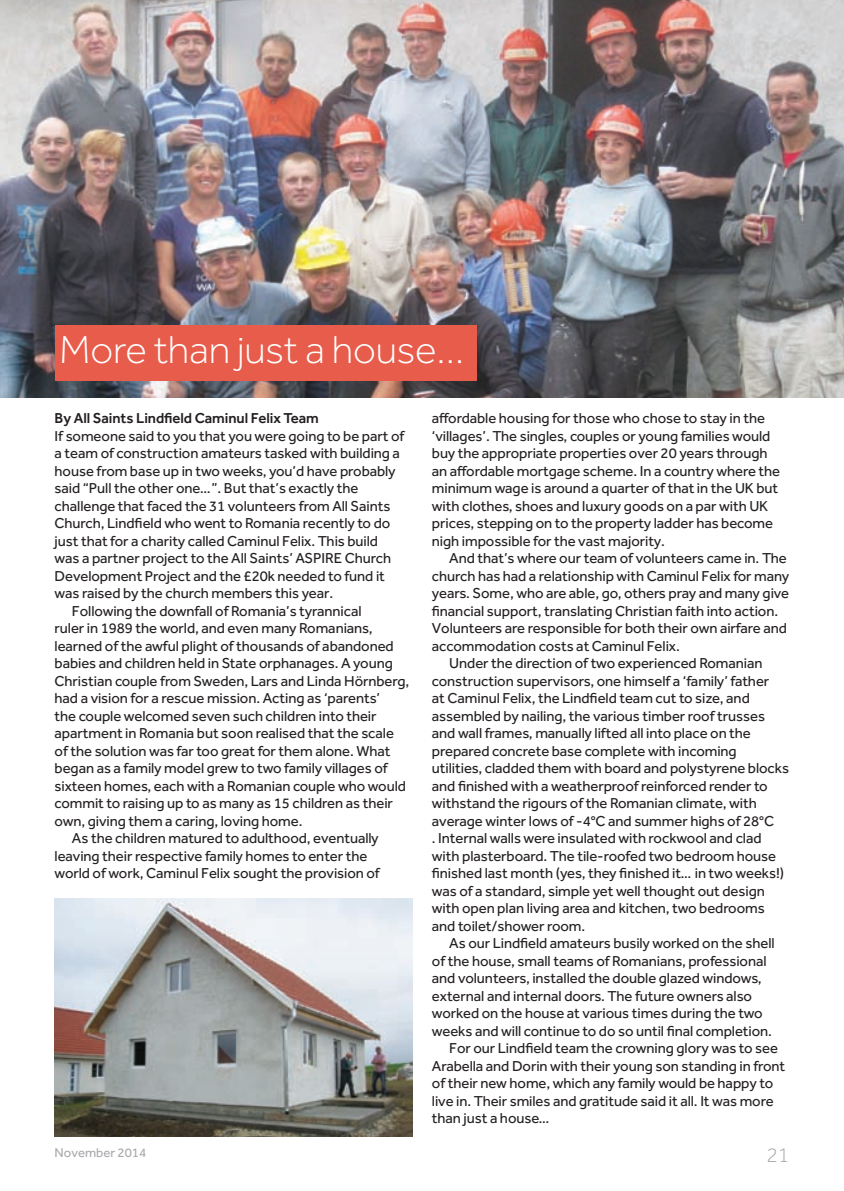
<style>
.page{position:relative;width:844px;height:1191px;background:#fff}
.page>*{position:absolute;margin:0;border:0;box-sizing:border-box;transform-origin:0 0}
.t1{font:300 40.25px "Effra";letter-spacing:-.005em;color:#fff}
.t2{font:300 21px "Effra";color:#a8a9ad}
.t3{font:14.88px/17.5px "Effra";letter-spacing:-.005em;color:#231f20}
.t4{font:500 14.88px "Effra";letter-spacing:-.005em;color:#231f20}
.t5{font:13.12px "Effra";color:#a8a9ad}
</style>
<div class="page">
<img style="left:0;top:0;width:843px;height:397px">
<div style="left:55px;top:325px;width:421px;height:56px;background:#e75c4b"></div>
<img style="left:55px;top:899px;width:357px;height:237px">
<h1 class="t1" style="left:59px;top:327px;width:406px">More than just a house…</h1>
<p class="t4" style="left:55px;top:409px;width:265px">By All Saints Lindfield Caminul Felix Team</p>
<p class="t3" style="left:55px;top:427px;width:351px">If someone said to you that you were going to be part of</p>
<p class="t3" style="left:55px;top:444px;width:347px">a team of construction amateurs tasked with building a</p>
<p class="t3" style="left:55px;top:462px;width:342px">house from base up in two weeks, you’d have probably</p>
<p class="t3" style="left:55px;top:479px;width:305px">said “Pull the other one…”. But that’s exactly the</p>
<p class="t3" style="left:55px;top:497px;width:337px">challenge that faced the 31 volunteers from All Saints</p>
<p class="t3" style="left:55px;top:514px;width:337px">Church, Lindfield who went to Romania recently to do</p>
<p class="t3" style="left:55px;top:532px;width:325px">just that for a charity called Caminul Felix. This build</p>
<p class="t3" style="left:55px;top:549px;width:338px">was a partner project to the All Saints’ ASPIRE Church</p>
<p class="t3" style="left:55px;top:567px;width:332px">Development Project and the £20k needed to fund it</p>
<p class="t3" style="left:55px;top:584px;width:280px">was raised by the church members this year.</p>
<p class="t3" style="left:72px;top:602px;width:291px">Following the downfall of Romania’s tyrannical</p>
<p class="t3" style="left:55px;top:619px;width:319px">ruler in 1989 the world, and even many Romanians,</p>
<p class="t3" style="left:55px;top:637px;width:340px">learned of the awful plight of thousands of abandoned</p>
<p class="t3" style="left:55px;top:654px;width:340px">babies and children held in State orphanages. A young</p>
<p class="t3" style="left:55px;top:672px;width:356px">Christian couple from Sweden, Lars and Linda Hörnberg,</p>
<p class="t3" style="left:55px;top:689px;width:327px">had a vision for a rescue mission. Acting as ‘parents’</p>
<p class="t3" style="left:55px;top:707px;width:323px">the couple welcomed seven such children into their</p>
<p class="t3" style="left:55px;top:724px;width:341px">apartment in Romania but soon realised that the scale</p>
<p class="t3" style="left:55px;top:742px;width:337px">of the solution was far too great for them alone. What</p>
<p class="t3" style="left:55px;top:759px;width:334px">began as a family model grew to two family villages of</p>
<p class="t3" style="left:55px;top:777px;width:353px">sixteen homes, each with a Romanian couple who would</p>
<p class="t3" style="left:55px;top:794px;width:340px">commit to raising up to as many as 15 children as their</p>
<p class="t3" style="left:55px;top:812px;width:249px">own, giving them a caring, loving home.</p>
<p class="t3" style="left:72px;top:829px;width:308px">As the children matured to adulthood, eventually</p>
<p class="t3" style="left:55px;top:847px;width:314px">leaving their respective family homes to enter the</p>
<p class="t3" style="left:55px;top:864px;width:326px">world of work, Caminul Felix sought the provision of</p>
<p class="t3" style="left:432px;top:409px;width:349px">affordable housing for those who chose to stay in the ‘villages’. The singles, couples or young families would buy the appropriate properties over 20 years through an affordable mortgage scheme. In a country where the minimum wage is around a quarter of that in the UK but with clothes, shoes and luxury goods on a par with UK prices, stepping on to the property ladder has become nigh impossible for the vast majority.</p>
<p class="t3" style="left:449px;top:549px;width:339px">And that’s where our team of volunteers came in. The</p>
<p class="t3" style="left:432px;top:566px;width:359px">church has had a relationship with Caminul Felix for many</p>
<p class="t3" style="left:432px;top:584px;width:359px">years. Some, who are able, go, others pray and many give</p>
<p class="t3" style="left:432px;top:601px;width:347px">financial support, translating Christian faith into action.</p>
<p class="t3" style="left:432px;top:619px;width:356px">Volunteers are responsible for both their own airfare and</p>
<p class="t3" style="left:432px;top:636px;width:249px">accommodation costs at Caminul Felix.</p>
<p class="t3" style="left:449px;top:654px;width:315px">Under the direction of two experienced Romanian</p>
<p class="t3" style="left:432px;top:671px;width:339px">construction supervisors, one himself a ‘family’ father</p>
<p class="t3" style="left:432px;top:689px;width:319px">at Caminul Felix, the Lindfield team cut to size, and</p>
<p class="t3" style="left:432px;top:706px;width:334px">assembled by nailing, the various timber roof trusses</p>
<p class="t3" style="left:432px;top:724px;width:320px">and wall frames, manually lifted all into place on the</p>
<p class="t3" style="left:432px;top:741px;width:306px">prepared concrete base complete with incoming</p>
<p class="t3" style="left:432px;top:759px;width:358px">utilities, cladded them with board and polystyrene blocks</p>
<p class="t3" style="left:432px;top:776px;width:337px">and finished with a weatherproof reinforced render to</p>
<p class="t3" style="left:432px;top:794px;width:326px">withstand the rigours of the Romanian climate, with</p>
<p class="t3" style="left:432px;top:811px;width:343px">average winter lows of -4°C and summer highs of 28°C</p>
<p class="t3" style="left:432px;top:829px;width:331px">. Internal walls were insulated with rockwool and clad</p>
<p class="t3" style="left:432px;top:846px;width:346px">with plasterboard. The tile-roofed two bedroom house</p>
<p class="t3" style="left:432px;top:864px;width:353px">finished last month (yes, they finished it… in two weeks!)</p>
<p class="t3" style="left:432px;top:881px;width:334px">was of a standard, simple yet well thought out design</p>
<p class="t3" style="left:432px;top:899px;width:334px">with open plan living area and kitchen, two bedrooms</p>
<p class="t3" style="left:432px;top:916px;width:155px">and toilet/shower room.</p>
<p class="t3" style="left:449px;top:934px;width:327px">As our Lindfield amateurs busily worked on the shell</p>
<p class="t3" style="left:432px;top:951px;width:336px">of the house, small teams of Romanians, professional</p>
<p class="t3" style="left:432px;top:969px;width:331px">and volunteers, installed the double glazed windows,</p>
<p class="t3" style="left:432px;top:986px;width:321px">external and internal doors. The future owners also</p>
<p class="t3" style="left:432px;top:1004px;width:332px">worked on the house at various times during the two</p>
<p class="t3" style="left:432px;top:1021px;width:341px">weeks and will continue to do so until final completion.</p>
<p class="t3" style="left:449px;top:1039px;width:330px">For our Lindfield team the crowning glory was to see</p>
<p class="t3" style="left:432px;top:1056px;width:355px">Arabella and Dorin with their young son standing in front</p>
<p class="t3" style="left:432px;top:1074px;width:342px">of their new home, which any family would be happy to</p>
<p class="t3" style="left:432px;top:1091px;width:343px">live in. Their smiles and gratitude said it all. It was more</p>
<p class="t3" style="left:432px;top:1109px;width:120px">than just a house…</p>
<p class="t5" style="left:55px;top:1144px;width:93px">November 2014</p>
<h2 class="t2" style="left:766px;top:1143px;width:24px">21</h2>
</div>
